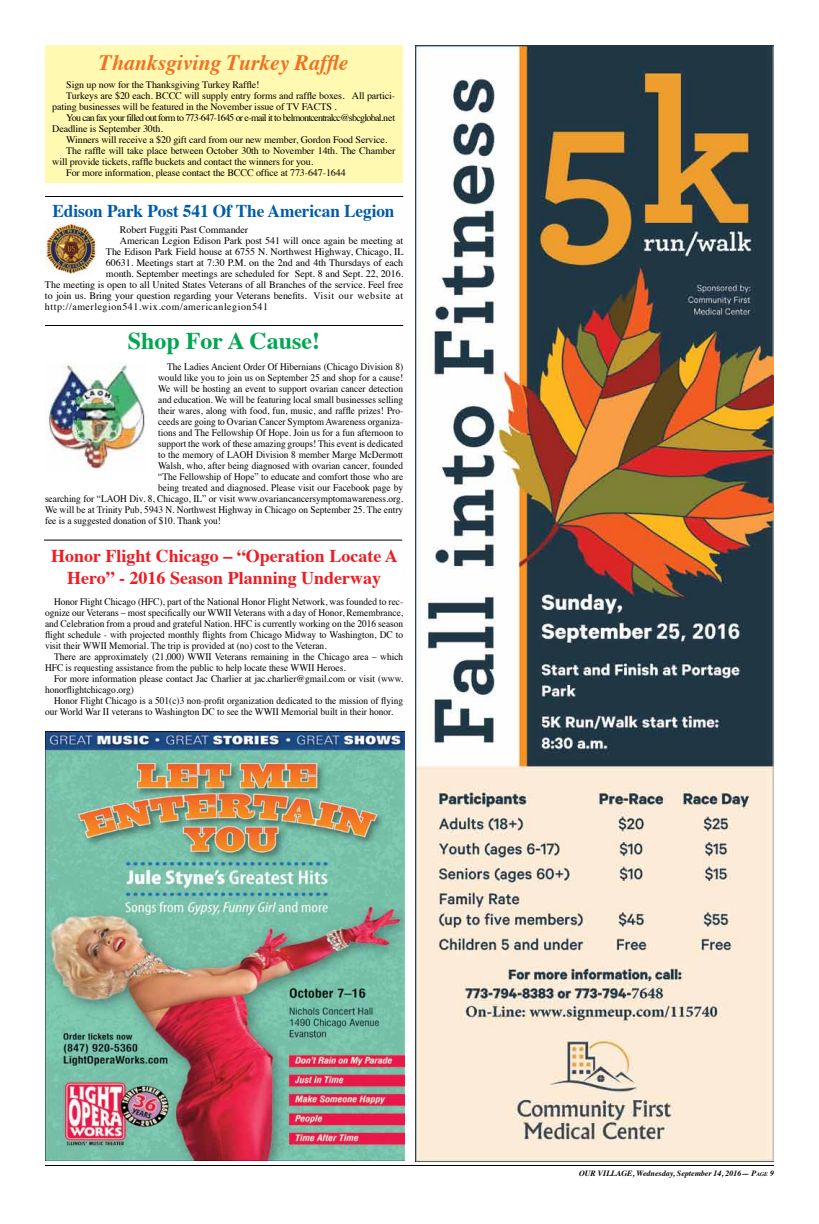
<style>
.page{position:relative;width:819px;height:1224px;background:#fff}
.page>*{position:absolute;margin:0;border:0;box-sizing:border-box;transform-origin:0 0}
.t1{font:700 24px "Times";color:#00a651}
.t2{font:italic 700 22px "Times";color:#f36f21}
.t3{font:700 18px/22px "Times";color:#ed1d24;text-align:center}
.t4{font:700 18px "Times";letter-spacing:-.005em;color:#005baa;scale:.96 1}
.t5{font:10px/11px "Times";color:#000;scale:.94 1}
.t6{font:10px "Times";color:#000}
.t7{font:10px "Times";letter-spacing:-.07em;color:#000}
.t8{font:10px "Times";letter-spacing:.05em;color:#000}
.t9{font:italic 700 8px "Times";color:#000}
.s1{font-style:inherit}
.s2{font-size:5.6px}
</style>
<div class="page">
<hr style="left:45px;top:1165px;width:729px;height:1px;background:#000">
<img style="left:416px;top:45px;width:358px;height:1116px">
<div style="left:45px;top:45px;width:358px;height:138px;background:#fff9b2"></div>
<img style="left:45px;top:362px;width:100px;height:109px">
<img style="left:45px;top:223px;width:52px;height:52px">
<hr style="left:44px;top:540px;width:358px;height:1px;background:#000">
<hr style="left:45px;top:325px;width:358px;height:1px;background:#000">
<hr style="left:45px;top:196px;width:358px;height:1px;background:#000">
<img style="left:45px;top:731px;width:360px;height:430px">
<h2 class="t2" style="left:99px;top:42px;width:251px">Thanksgiving Turkey Raffle</h2>
<p class="t6" style="left:66px;top:75px;width:195px">Sign up now for the Thanksgiving Turkey Raffle!</p>
<p class="t6" style="left:66px;top:86px;width:331px">Turkeys are $20 each. BCCC will supply entry forms and raffle boxes. All partici-</p>
<p class="t6" style="left:52px;top:97px;width:286px">pating businesses will be featured in the November issue of TV FACTS .</p>
<p class="t7" style="left:66px;top:108px;width:331px">You can fax your filled out form to 773-647-1645 or e-mail it to belmontcentralcc@sbcglobal.net</p>
<p class="t6" style="left:52px;top:119px;width:112px">Deadline is September 30th.</p>
<p class="t6" style="left:66px;top:130px;width:323px">Winners will receive a $20 gift card from our new member, Gordon Food Service.</p>
<p class="t6" style="left:66px;top:141px;width:331px">The raffle will take place between October 30th to November 14th. The Chamber</p>
<p class="t6" style="left:52px;top:152px;width:263px">will provide tickets, raffle buckets and contact the winners for you.</p>
<p class="t6" style="left:66px;top:163px;width:281px">For more information, please contact the BCCC office at 773-647-1644</p>
<h3 class="t4" style="left:52px;top:194px;width:358px">Edison Park Post 541 Of The American Legion</h3>
<p class="t6" style="left:120px;top:220px;width:130px">Robert Fuggiti Past Commander</p>
<p class="t6" style="left:120px;top:231px;width:285px">American Legion Edison Park post 541 will once again be meeting at</p>
<p class="t6" style="left:106px;top:242px;width:299px">The Edison Park Field house at 6755 N. Northwest Highway, Chicago, IL</p>
<p class="t6" style="left:106px;top:253px;width:299px">60631. Meetings start at 7:30 P.M. on the 2nd and 4th Thursdays of each</p>
<p class="t6" style="left:106px;top:264px;width:299px">month. September meetings are scheduled for Sept. 8 and Sept. 22, 2016.</p>
<p class="t6" style="left:45px;top:275px;width:360px">The meeting is open to all United States Veterans of all Branches of the service. Feel free</p>
<p class="t6" style="left:45px;top:286px;width:360px">to join us. Bring your question regarding your Veterans benefits. Visit our website at</p>
<p class="t8" style="left:45px;top:297px;width:225px">http://amerlegion541.wix.com/americanlegion541</p>
<h1 class="t1" style="left:128px;top:318px;width:194px">Shop For A Cause!</h1>
<p class="t5" style="left:167px;top:360px;width:253px">The Ladies Ancient Order Of Hibernians (Chicago Division 8)</p>
<p class="t5" style="left:158px;top:371px;width:262px">would like you to join us on September 25 and shop for a cause!</p>
<p class="t5" style="left:158px;top:382px;width:262px">We will be hosting an event to support ovarian cancer detection</p>
<p class="t5" style="left:158px;top:393px;width:262px">and education. We will be featuring local small businesses selling</p>
<p class="t5" style="left:158px;top:404px;width:262px">their wares, along with food, fun, music, and raffle prizes! Pro-</p>
<p class="t5" style="left:158px;top:415px;width:262px">ceeds are going to Ovarian Cancer Symptom Awareness organiza-</p>
<p class="t5" style="left:158px;top:426px;width:262px">tions and The Fellowship Of Hope. Join us for a fun afternoon to</p>
<p class="t5" style="left:158px;top:437px;width:262px">support the work of these amazing groups! This event is dedicated</p>
<p class="t5" style="left:158px;top:448px;width:262px">to the memory of LAOH Division 8 member Marge McDermott</p>
<p class="t5" style="left:158px;top:459px;width:262px">Walsh, who, after being diagnosed with ovarian cancer, founded</p>
<p class="t5" style="left:158px;top:470px;width:262px">“The Fellowship of Hope” to educate and comfort those who are</p>
<p class="t5" style="left:158px;top:481px;width:262px">being treated and diagnosed. Please visit our Facebook page by</p>
<p class="t5" style="left:45px;top:492px;width:383px">searching for “LAOH Div. 8, Chicago, IL” or visit www.ovariancancersymptomawareness.org.</p>
<p class="t5" style="left:45px;top:503px;width:383px">We will be at Trinity Pub, 5943 N. Northwest Highway in Chicago on September 25. The entry</p>
<p class="t5" style="left:45px;top:514px;width:189px">fee is a suggested donation of $10. Thank you!</p>
<h3 class="t3" style="left:51px;top:543px;width:348px">Honor Flight Chicago – “Operation Locate A<br>Hero” - 2016 Season Planning Underway</h3>
<p class="t5" style="left:45px;top:595px;width:383px;text-align:justify;text-indent:9px">Honor Flight Chicago (HFC), part of the National Honor Flight Network, was founded to rec&shy;ognize our Veterans – most specifically our WWII Veterans with a day of Honor, Remembrance, and Celebration from a proud and grateful Nation. HFC is currently working on the 2016 season flight schedule - with projected monthly flights from Chicago Midway to Washington, DC to visit their WWII Memorial. The trip is provided at (no) cost to the Veteran.</p>
<p class="t5" style="left:45px;top:650px;width:383px;text-indent:9px">There are approximately (21,000) WWII Veterans remaining in the Chicago area – which<br>HFC is requesting assistance from the public to help locate these WWII Heroes.</p>
<p class="t5" style="left:45px;top:672px;width:383px;text-indent:9px">For more information please contact Jac Charlier at jac.charlier@gmail.com or visit (www. honorflightchicago.org)</p>
<p class="t5" style="left:45px;top:694px;width:383px;text-indent:9px">Honor Flight Chicago is a 501(c)3 non-profit organization dedicated to the mission of flying our World War II veterans to Washington DC to see the WWII Memorial built in their honor.</p>
<p class="t9" style="left:579px;top:1166px;width:196px">OUR VILLAGE, Wednesday, September 14, 2016— <span class="s1">P</span><span class="s2">age</span> 9</p>
</div>
